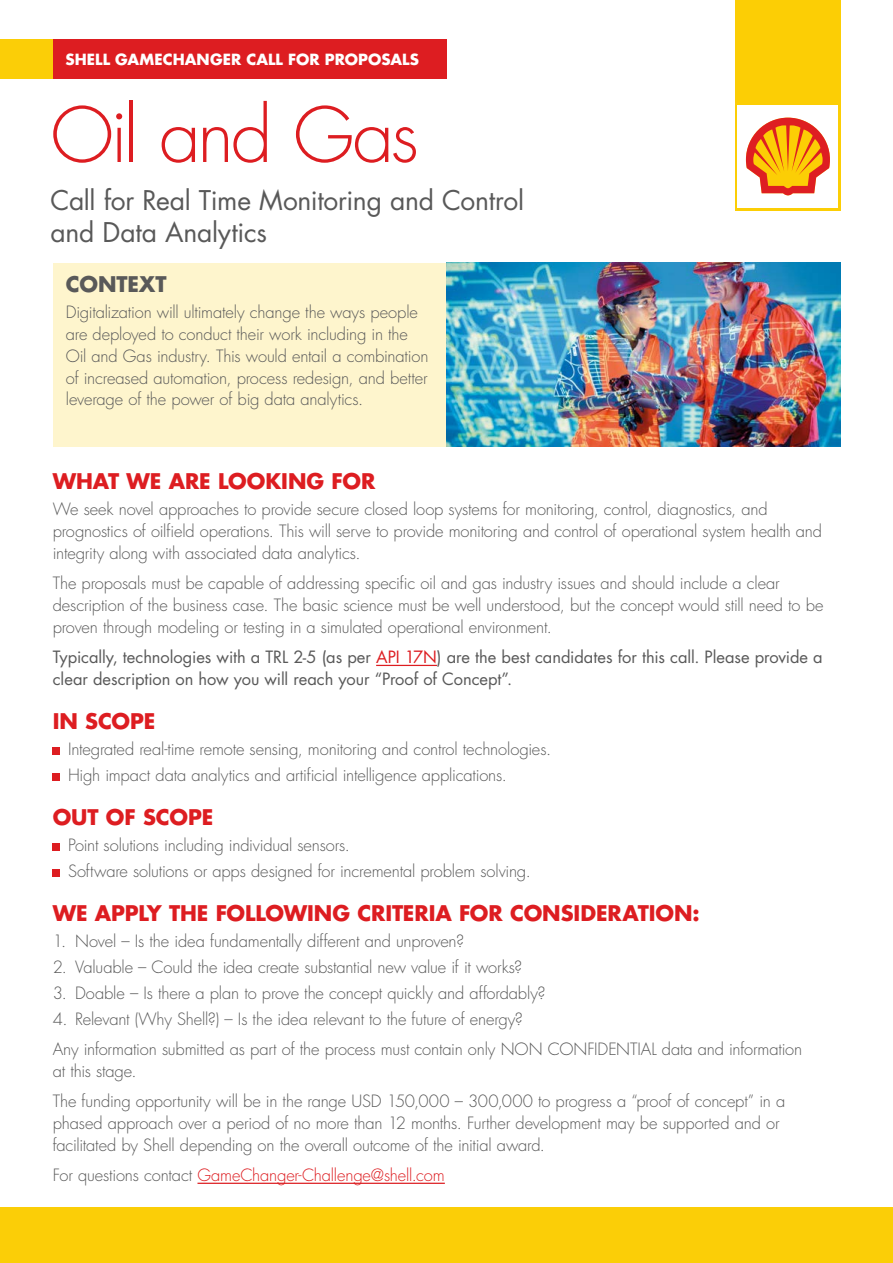
<style>
.page{position:relative;width:893px;height:1263px;background:#fff}
.page>*{position:absolute;margin:0;border:0;box-sizing:border-box;transform-origin:0 0}
.t1{font:300 74.1px "Futura";letter-spacing:-.045em;color:#dd1d21}
.t2{font:26.4px/31.7px "Futura";letter-spacing:-.01em;color:#595959}
.t3{font:700 21px "Futura";letter-spacing:-.005em;color:#dd1d21}
.t4{font:700 21px "Futura";letter-spacing:-.005em;color:#595959}
.t5{font:300 16.5px/21.8px "Futura";letter-spacing:-.01em;color:#595959}
.t6{font:16.5px/21.8px "Futura";letter-spacing:-.005em;color:#595959}
.t7{font:300 16.5px "Futura";letter-spacing:-.01em;color:#dd1d21}
.t8{font:700 15px "Futura";letter-spacing:.005em;color:#fff}
.s1{color:#dd1d21}
.s2{color:#595959}
</style>
<div class="page">
<div style="left:0;top:1208px;width:893px;height:55px;background:#fbce07"></div>
<hr style="left:376px;top:665px;width:61px;height:1px;background:#dd1d21">
<hr style="left:197px;top:1183px;width:248px;height:1px;background:#dd1d21">
<div style="left:53px;top:747px;width:7px;height:8px;background:#dd1d21"></div>
<div style="left:53px;top:773px;width:7px;height:8px;background:#dd1d21"></div>
<div style="left:53px;top:843px;width:7px;height:8px;background:#dd1d21"></div>
<div style="left:53px;top:869px;width:7px;height:8px;background:#dd1d21"></div>
<div style="left:735px;top:0;width:105px;height:210px;background:#fcce05"></div>
<div style="left:737px;top:105px;width:101px;height:103px;background:#fff"></div>
<svg style="left:745px;top:117px;width:85px;height:79px"></svg>
<div style="left:53px;top:263px;width:787px;height:183px;background:#fef5cd"></div>
<img style="left:447px;top:263px;width:393px;height:183px">
<div style="left:53px;top:39px;width:394px;height:40px;background:#dd1d21"></div>
<div style="left:0;top:39px;width:53px;height:40px;background:#fbce07"></div>
<p class="t8" style="left:65px;top:49px;width:355px">SHELL GAMECHANGER CALL FOR PROPOSALS</p>
<h1 class="t1" style="left:51px;top:87px;width:370px">Oil and Gas</h1>
<h2 class="t2" style="left:51px;top:184px;width:475px">Call for Real Time Monitoring and Control and Data Analytics</h2>
<p class="t4" style="left:66px;top:270px;width:102px">CONTEXT</p>
<p class="t5" style="left:66px;top:302px;width:364px">Digitalization will ultimately change the ways people are deployed to conduct their work including in the Oil and Gas industry. This would entail a combination of increased automation, process redesign, and better leverage of the power of big data analytics.</p>
<p class="t3" style="left:53px;top:467px;width:324px">WHAT WE ARE LOOKING FOR</p>
<p class="t5" style="left:53px;top:499px;width:771px">We seek novel approaches to provide secure closed loop systems for monitoring, control, diagnostics, and prognostics of oilfield operations. This will serve to provide monitoring and control of operational system health and integrity along with associated data analytics.</p>
<p class="t5" style="left:53px;top:572px;width:772px">The proposals must be capable of addressing specific oil and gas industry issues and should include a clear description of the business case. The basic science must be well understood, but the concept would still need to be proven through modeling or testing in a simulated operational environment.</p>
<p class="t6" style="left:53px;top:646px;width:771px">Typically, technologies with a TRL 2-5 (as per <span class="s1">API 17N</span>) are the best candidates for this call. Please provide a clear description on how you will reach your “Proof of Concept”.</p>
<p class="t3" style="left:53px;top:706px;width:104px">IN SCOPE</p>
<p class="t5" style="left:68px;top:736px;width:485px;line-height:26px">Integrated real-time remote sensing, monitoring and control technologies.<br>High impact data analytics and artificial intelligence applications.</p>
<p class="t3" style="left:53px;top:802px;width:162px">OUT OF SCOPE</p>
<p class="t5" style="left:68px;top:832px;width:464px;line-height:26px">Point solutions including individual sensors.<br>Software solutions or apps designed for incremental problem solving.</p>
<p class="t3" style="left:53px;top:898px;width:648px">WE APPLY THE FOLLOWING CRITERIA FOR CONSIDERATION:</p>
<p class="t5" style="left:53px;top:930px;width:413px">1. Novel – Is the idea fundamentally different and unproven?</p>
<p class="t5" style="left:53px;top:956px;width:471px">2. Valuable – Could the idea create substantial new value if it works?</p>
<p class="t5" style="left:53px;top:982px;width:494px">3. Doable – Is there a plan to prove the concept quickly and affordably?</p>
<p class="t5" style="left:53px;top:1004px;width:751px;line-height:30.3px">4. Relevant (Why Shell?) – Is the idea relevant to the future of energy?<br>Any information submitted as part of the process must contain only NON CONFIDENTIAL data and information</p>
<p class="t5" style="left:53px;top:1056px;width:734px;line-height:30.3px">at this stage.<br>The funding opportunity will be in the range USD 150,000 – 300,000 to progress a “proof of concept” in a</p>
<p class="t5" style="left:53px;top:1112px;width:728px">phased approach over a period of no more than 12 months. Further development may be supported and or facilitated by Shell depending on the overall outcome of the initial award.</p>
<p class="t7" style="left:53px;top:1164px;width:394px"><span class="s2">For questions contact</span> GameChanger-Challenge@shell.com</p>
</div>
